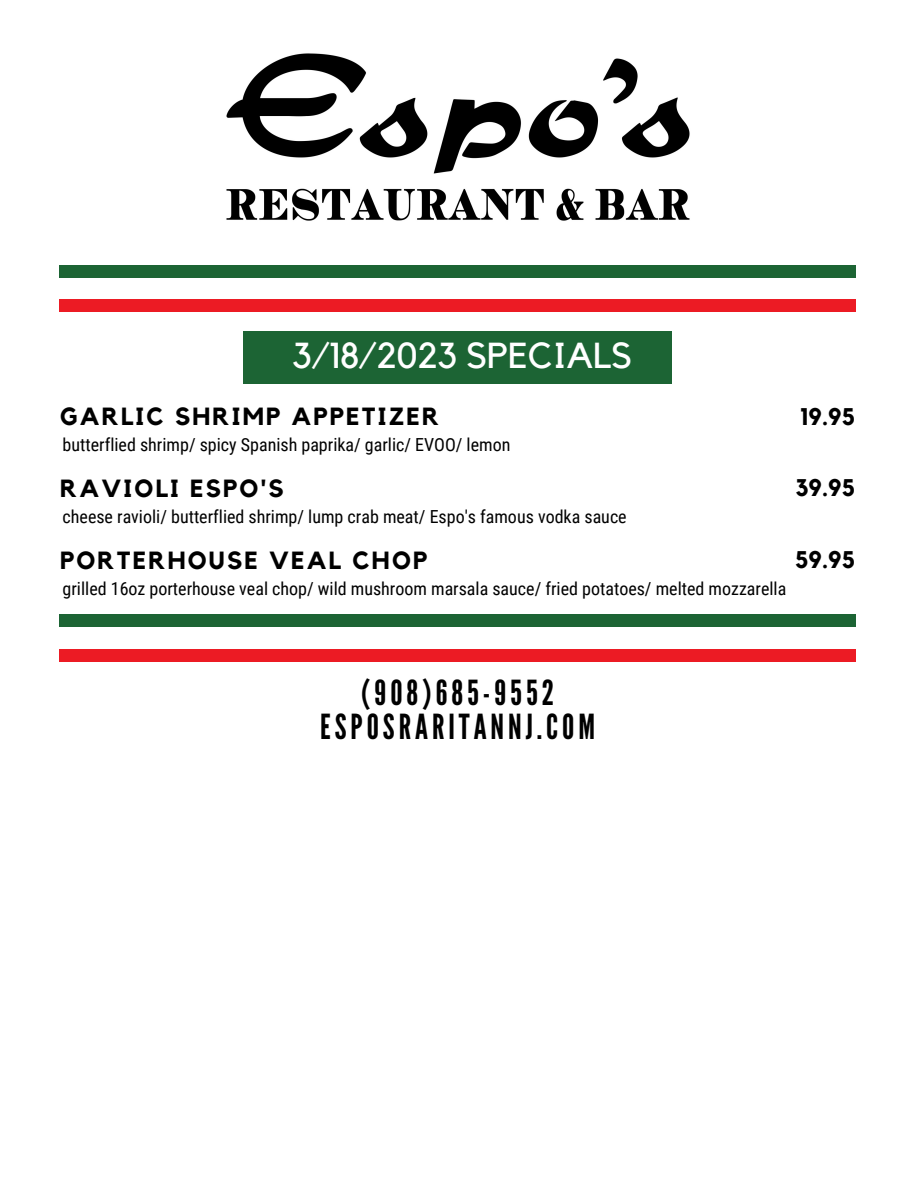
<style>
.page{position:relative;width:918px;height:1188px;background:#fff}
.page>*{position:absolute;margin:0;border:0;box-sizing:border-box;transform-origin:0 0}
.t1{font:36px "Kollektif";color:#fff}
.t2{font:34.5px/33.8px "League Gothic";letter-spacing:.115em;color:#000;text-align:center}
.t3{font:700 24.75px "Kollektif";letter-spacing:.09em;color:#000}
.t4{font:700 24px "Kollektif";color:#000}
.t5{font:18px "Roboto Condensed";color:#000}
</style>
<div class="page">
<div style="left:59px;top:299px;width:797px;height:13px;background:#ec1b24"></div>
<div style="left:59px;top:265px;width:797px;height:12px;background:#1c6434"></div>
<div style="left:243px;top:332px;width:429px;height:52px;background:#1c6434"></div>
<img style="left:226px;top:53px;width:464px;height:168px">
<div style="left:59px;top:649px;width:797px;height:12px;background:#ec1b24"></div>
<div style="left:59px;top:614px;width:797px;height:13px;background:#1c6434"></div>
<h1 class="t1" style="left:292px;top:339px;width:342px">3/18/2023 SPECIALS</h1>
<h3 class="t3" style="left:60px;top:405px;width:380px">GARLIC SHRIMP APPETIZER</h3>
<h3 class="t4" style="left:800px;top:405px;width:57px">19.95</h3>
<p class="t5" style="left:63px;top:434px;width:449px">butterflied shrimp/ spicy Spanish paprika/ garlic/ EVOO/ lemon</p>
<h3 class="t3" style="left:60px;top:477px;width:225px">RAVIOLI ESPO'S</h3>
<h3 class="t4" style="left:795px;top:477px;width:61px">39.95</h3>
<p class="t5" style="left:63px;top:506px;width:566px">cheese ravioli/ butterflied shrimp/ lump crab meat/ Espo's famous vodka sauce</p>
<h3 class="t3" style="left:60px;top:549px;width:369px">PORTERHOUSE VEAL CHOP</h3>
<h3 class="t4" style="left:795px;top:549px;width:62px">59.95</h3>
<p class="t5" style="left:63px;top:578px;width:725px">grilled 16oz porterhouse veal chop/ wild mushroom marsala sauce/ fried potatoes/ melted mozzarella</p>
<h2 class="t2" style="left:320px;top:677px;width:276px">(908)685-9552<br>ESPOSRARITANNJ.COM</h2>
</div>
